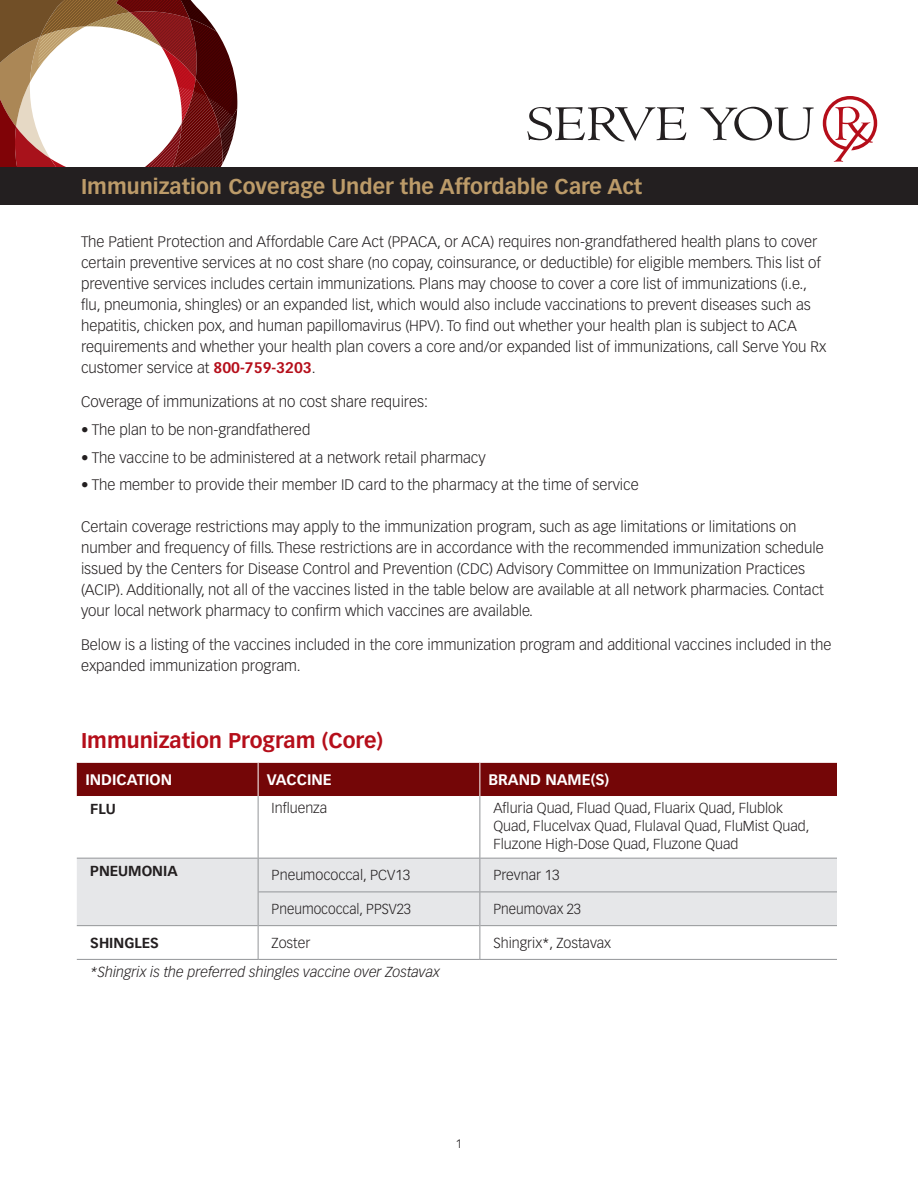
<style>
.page{position:relative;width:918px;height:1188px;background:#fff}
.page>*{position:absolute;margin:0;border:0;box-sizing:border-box;transform-origin:0 0}
.t1{font:700 21px "Vectora LH";color:#bc9b69}
.t2{font:700 21px "Vectora LH";color:#b50e1a}
.t3{font:300 15px/21px "Vectora LH";color:#231f20}
.t4{font:700 15px "Vectora LH";color:#fff}
.t5{font:300 14.25px/18px "Vectora LH";color:#231f20}
.t6{font:italic 300 14.25px "Vectora LH";color:#231f20}
.t7{font:300 14.25px "Vectora LH";color:#231f20;scale:.96 1}
.t8{font:700 14.25px "Vectora LH";color:#231f20}
.t9{font:300 12px "Vectora LH";color:#231f20}
.s1{font-weight:700;color:#b50e1a}
</style>
<div class="page">
<svg style="left:527px;top:107px;width:159px;height:34px"></svg>
<svg style="left:700px;top:107px;width:114px;height:33px"></svg>
<svg style="left:823px;top:96px;width:54px;height:66px"></svg>
<svg style="left:0;top:0;width:238px;height:167px"></svg>
<div style="left:0;top:167px;width:918px;height:38px;background:#231f20"></div>
<div style="left:77px;top:763px;width:760px;height:33px;background:#740607"></div>
<svg style="left:77px;top:796px;width:760px;height:163px"></svg>
<div style="left:77px;top:859px;width:760px;height:66px;background:#e6e7e9"></div>
<hr style="left:77px;top:858px;width:181px;height:1px;background:#939598">
<hr style="left:77px;top:925px;width:181px;height:1px;background:#939598">
<hr style="left:77px;top:959px;width:181px;height:1px;background:#939598">
<hr style="left:258px;top:858px;width:222px;height:1px;background:#939598">
<hr style="left:480px;top:858px;width:357px;height:1px;background:#939598">
<hr style="left:258px;top:892px;width:222px;height:1px;background:#939598">
<hr style="left:480px;top:892px;width:357px;height:1px;background:#939598">
<hr style="left:258px;top:925px;width:222px;height:1px;background:#939598">
<hr style="left:480px;top:925px;width:357px;height:1px;background:#939598">
<hr style="left:258px;top:959px;width:222px;height:1px;background:#939598">
<hr style="left:480px;top:959px;width:357px;height:1px;background:#939598">
<hr style="left:258px;top:796px;width:1px;height:62px;background:#939598">
<hr style="left:480px;top:796px;width:1px;height:62px;background:#939598">
<hr style="left:258px;top:858px;width:1px;height:34px;background:#939598">
<hr style="left:480px;top:858px;width:1px;height:34px;background:#939598">
<hr style="left:258px;top:892px;width:1px;height:34px;background:#939598">
<hr style="left:480px;top:892px;width:1px;height:34px;background:#939598">
<hr style="left:258px;top:926px;width:1px;height:33px;background:#939598">
<hr style="left:480px;top:926px;width:1px;height:33px;background:#939598">
<hr style="left:258px;top:763px;width:1px;height:33px;background:#fff">
<hr style="left:480px;top:763px;width:1px;height:33px;background:#fff">
<h1 class="t1" style="left:81px;top:173px;width:563px">Immunization Coverage Under the Affordable Care Act</h1>
<p class="t3" style="left:81px;top:231px;width:747px">The Patient Protection and Affordable Care Act (PPACA, or ACA) requires non-grandfathered health plans to cover certain preventive services at no cost share (no copay, coinsurance, or deductible) for eligible members. This list of preventive services includes certain immunizations. Plans may choose to cover a core list of immunizations (i.e., flu, pneumonia, shingles) or an expanded list, which would also include vaccinations to prevent diseases such as hepatitis, chicken pox, and human papillomavirus (HPV). To find out whether your health plan is subject to ACA requirements and whether your health plan covers a core and/or expanded list of immunizations, call Serve You Rx customer service at <span class="s1">800-759-3203</span>.</p>
<p class="t3" style="left:81px;top:392px;width:348px">Coverage of immunizations at no cost share requires:</p>
<p class="t3" style="left:81px;top:419px;width:231px">• The plan to be non-grandfathered</p>
<p class="t3" style="left:81px;top:447px;width:406px">• The vaccine to be administered at a network retail pharmacy</p>
<p class="t3" style="left:81px;top:475px;width:559px">• The member to provide their member ID card to the pharmacy at the time of service</p>
<p class="t3" style="left:81px;top:516px;width:744px">Certain coverage restrictions may apply to the immunization program, such as age limitations or limitations on number and frequency of fills. These restrictions are in accordance with the recommended immunization schedule issued by the Centers for Disease Control and Prevention (CDC) Advisory Committee on Immunization Practices (ACIP). Additionally, not all of the vaccines listed in the table below are available at all network pharmacies. Contact your local network pharmacy to confirm which vaccines are available.</p>
<p class="t3" style="left:81px;top:635px;width:752px">Below is a listing of the vaccines included in the core immunization program and additional vaccines included in the expanded immunization program.</p>
<h1 class="t2" style="left:81px;top:728px;width:304px">Immunization Program (Core)</h1>
<p class="t4" style="left:85px;top:771px;width:88px">INDICATION</p>
<p class="t4" style="left:267px;top:771px;width:67px">VACCINE</p>
<p class="t4" style="left:489px;top:771px;width:122px">BRAND NAME(S)</p>
<p class="t8" style="left:90px;top:800px;width:27px">FLU</p>
<p class="t5" style="left:272px;top:799px;width:57px">Influenza</p>
<p class="t5" style="left:493px;top:799px;width:318px">Afluria Quad, Fluad Quad, Fluarix Quad, Flublok<br>Quad, Flucelvax Quad, Flulaval Quad, FluMist Quad,<br>Fluzone High-Dose Quad, Fluzone Quad</p>
<p class="t8" style="left:90px;top:862px;width:89px">PNEUMONIA</p>
<p class="t5" style="left:272px;top:867px;width:140px">Pneumococcal, PCV13</p>
<p class="t5" style="left:493px;top:867px;width:68px">Prevnar 13</p>
<p class="t7" style="left:272px;top:901px;width:147px">Pneumococcal, PPSV23</p>
<p class="t7" style="left:493px;top:901px;width:93px">Pneumovax 23</p>
<p class="t8" style="left:90px;top:934px;width:70px">SHINGLES</p>
<p class="t5" style="left:272px;top:934px;width:40px">Zoster</p>
<p class="t5" style="left:493px;top:934px;width:119px">Shingrix*, Zostavax</p>
<p class="t6" style="left:90px;top:963px;width:351px">*Shingrix is the preferred shingles vaccine over Zostavax</p>
<p class="t9" style="left:456px;top:1136px;width:8px">1</p>
</div>
